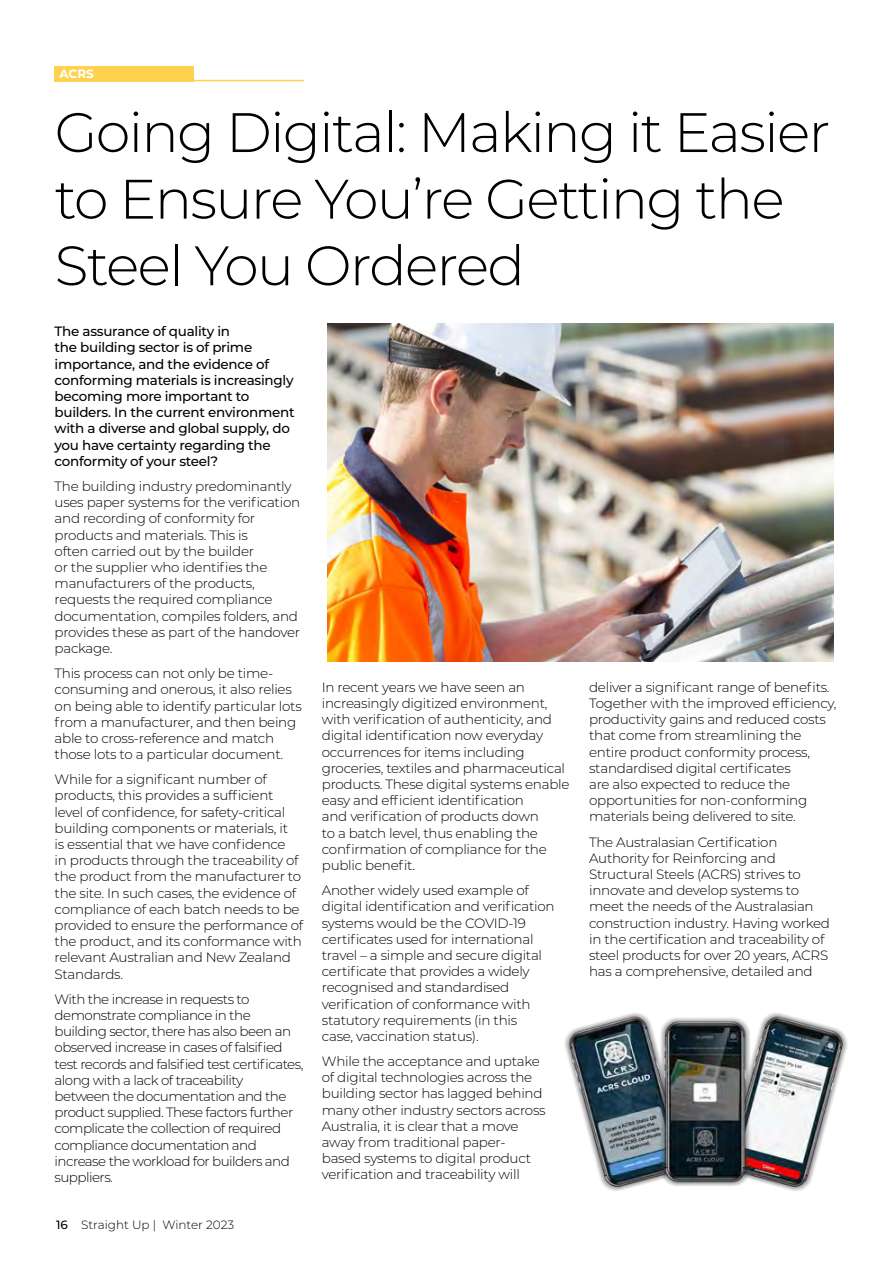
<style>
.page{position:relative;width:893px;height:1263px;background:#fff}
.page>*{position:absolute;margin:0;border:0;box-sizing:border-box;transform-origin:0 0}
.t1{font:300 55.5px/66.6px "Montserrat";letter-spacing:-.03em;color:#000}
.t2{font:300 13.5px/16.2px "Montserrat";letter-spacing:-.02em;color:#000}
.t3{font:300 13.5px/16.2px "Montserrat";letter-spacing:-.04em;color:#000}
.t4{font:500 13.5px/16.2px "Montserrat";letter-spacing:-.02em;color:#000}
.t5{font:300 12px "Montserrat";color:#000}
.t6{font:700 12px "Montserrat";color:#fff}
.s1{font-weight:500}
</style>
<div class="page">
<div style="left:55px;top:66px;width:139px;height:15px;background:#ffd14f"></div>
<hr style="left:55px;top:80px;width:249px;height:1px;background:#ffd14f">
<img style="left:564px;top:1013px;width:284px;height:178px">
<img style="left:328px;top:324px;width:505px;height:337px">
<p class="t6" style="left:60px;top:65px;width:36px">ACRS</p>
<h1 class="t1" style="left:55px;top:97px;width:777px">Going Digital: Making it Easier to Ensure You’re Getting the<br>Steel You Ordered</h1>
<p class="t4" style="left:55px;top:323px;width:242px">The assurance of quality in<br>the building sector is of prime importance, and the evidence of conforming materials is increasingly becoming more important to builders. In the current environment with a diverse and global supply, do you have certainty regarding the conformity of your steel?</p>
<p class="t2" style="left:55px;top:478px;width:247px">The building industry predominantly uses paper systems for the verification and recording of conformity for products and materials. This is<br>often carried out by the builder<br>or the supplier who identifies the manufacturers of the products, requests the required compliance documentation, compiles folders, and provides these as part of the handover package.</p>
<p class="t2" style="left:55px;top:665px;width:249px">This process can not only be time&shy;consuming and onerous, it also relies on being able to identify particular lots from a manufacturer, and then being able to cross-reference and match those lots to a particular document.</p>
<p class="t2" style="left:55px;top:771px;width:250px">While for a significant number of products, this provides a sufficient level of confidence, for safety-critical building components or materials, it<br>is essential that we have confidence<br>in products through the traceability of the product from the manufacturer to the site. In such cases, the evidence of compliance of each batch needs to be provided to ensure the performance of the product, and its conformance with relevant Australian and New Zealand Standards.</p>
<p class="t3" style="left:55px;top:990px;width:250px">With the increase in requests to demonstrate compliance in the building sector, there has also been an observed increase in cases of falsified test records and falsified test certificates, along with a lack of traceability<br>between the documentation and the product supplied. These factors further complicate the collection of required compliance documentation and increase the workload for builders and suppliers.</p>
<p class="t5" style="left:56px;top:1216px;width:180px"><span class="s1">16</span> Straight Up | Winter 2023</p>
<p class="t2" style="left:322px;top:678px;width:249px">In recent years we have seen an increasingly digitized environment, with verification of authenticity, and digital identification now everyday occurrences for items including groceries, textiles and pharmaceutical products. These digital systems enable easy and efficient identification<br>and verification of products down<br>to a batch level, thus enabling the confirmation of compliance for the public benefit.</p>
<p class="t2" style="left:322px;top:882px;width:234px">Another widely used example of digital identification and verification systems would be the COVID-19 certificates used for international travel – a simple and secure digital certificate that provides a widely recognised and standardised verification of conformance with statutory requirements (in this<br>case, vaccination status).</p>
<p class="t2" style="left:322px;top:1053px;width:225px">While the acceptance and uptake of digital technologies across the building sector has lagged behind many other industry sectors across Australia, it is clear that a move away from traditional paper&shy;based systems to digital product verification and traceability will</p>
<p class="t2" style="left:589px;top:678px;width:249px">deliver a significant range of benefits.<br>Together with the improved efficiency, productivity gains and reduced costs that come from streamlining the entire product conformity process, standardised digital certificates<br>are also expected to reduce the opportunities for non-conforming materials being delivered to site.</p>
<p class="t2" style="left:589px;top:833px;width:242px">The Australasian Certification Authority for Reinforcing and Structural Steels (ACRS) strives to innovate and develop systems to meet the needs of the Australasian construction industry. Having worked in the certification and traceability of steel products for over 20 years, ACRS has a comprehensive, detailed and</p>
</div>
